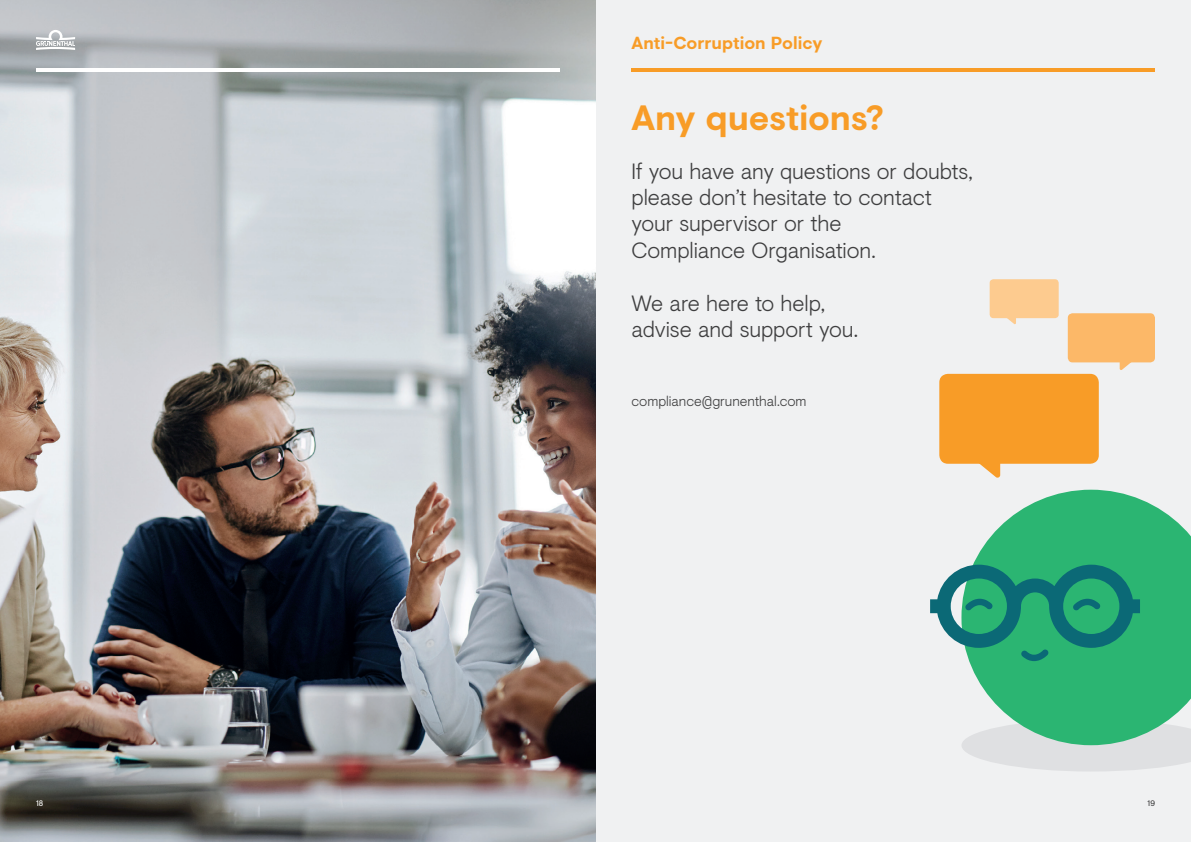
<style>
.page{position:relative;width:1191px;height:842px;background:#fff}
.page>*{position:absolute;margin:0;border:0;box-sizing:border-box;transform-origin:0 0}
.t1{font:700 35px "Visuelt";color:#f89c27}
.t2{font:300 22px/26.4px "Visuelt";letter-spacing:-.005em;color:#3e3e3f}
.t3{font:700 17.4px "Visuelt";color:#f89c27}
.t4{font:300 14px "Visuelt";letter-spacing:-.005em;color:#3e3e3f}
.t5{font:8px "Visuelt";color:#fff}
.t6{font:8px "Visuelt";color:#3e3e3f}
</style>
<div class="page">
<div style="left:596px;top:0;width:595px;height:842px;background:#f0f1f2"></div>
<img style="left:0;top:0;width:595px;height:842px">
<hr style="left:36px;top:68px;width:523px;height:3px;background:#fff">
<svg style="left:962px;top:745px;width:229px;height:26px"></svg>
<svg style="left:962px;top:490px;width:229px;height:255px;fill:#2bb572"></svg>
<svg style="left:930px;top:565px;width:210px;height:96px;background:#359f81"></svg>
<hr style="left:631px;top:68px;width:524px;height:3px;background:#f89c27">
<svg style="left:36px;top:30px;width:39px;height:20px"></svg>
<div style="left:939px;top:374px;width:159px;height:90px;background:#f89c27;border-radius:9px"></div>
<svg style="left:972px;top:463px;width:28px;height:15px"></svg>
<div style="left:989px;top:279px;width:69px;height:39px;background:#fdcb8f;border-radius:4px"></div>
<svg style="left:1004px;top:318px;width:12px;height:7px"></svg>
<div style="left:1067px;top:313px;width:88px;height:49px;background:#fcb868;border-radius:5px"></div>
<svg style="left:1119px;top:362px;width:15px;height:8px"></svg>
<p class="t3" style="left:631px;top:30px;width:192px">Anti-Corruption Policy</p>
<h1 class="t1" style="left:631px;top:92px;width:253px">Any questions?</h1>
<p class="t2" style="left:631px;top:156px;width:343px">If you have any questions or doubts, please don’t hesitate to contact your supervisor or the<br>Compliance Organisation.</p>
<p class="t2" style="left:631px;top:288px;width:228px">We are here to help, advise and support you.</p>
<p class="t4" style="left:631px;top:391px;width:176px">compliance@grunenthal.com</p>
<p class="t5" style="left:36px;top:797px;width:9px">18</p>
<p class="t6" style="left:1147px;top:797px;width:9px">19</p>
</div>
